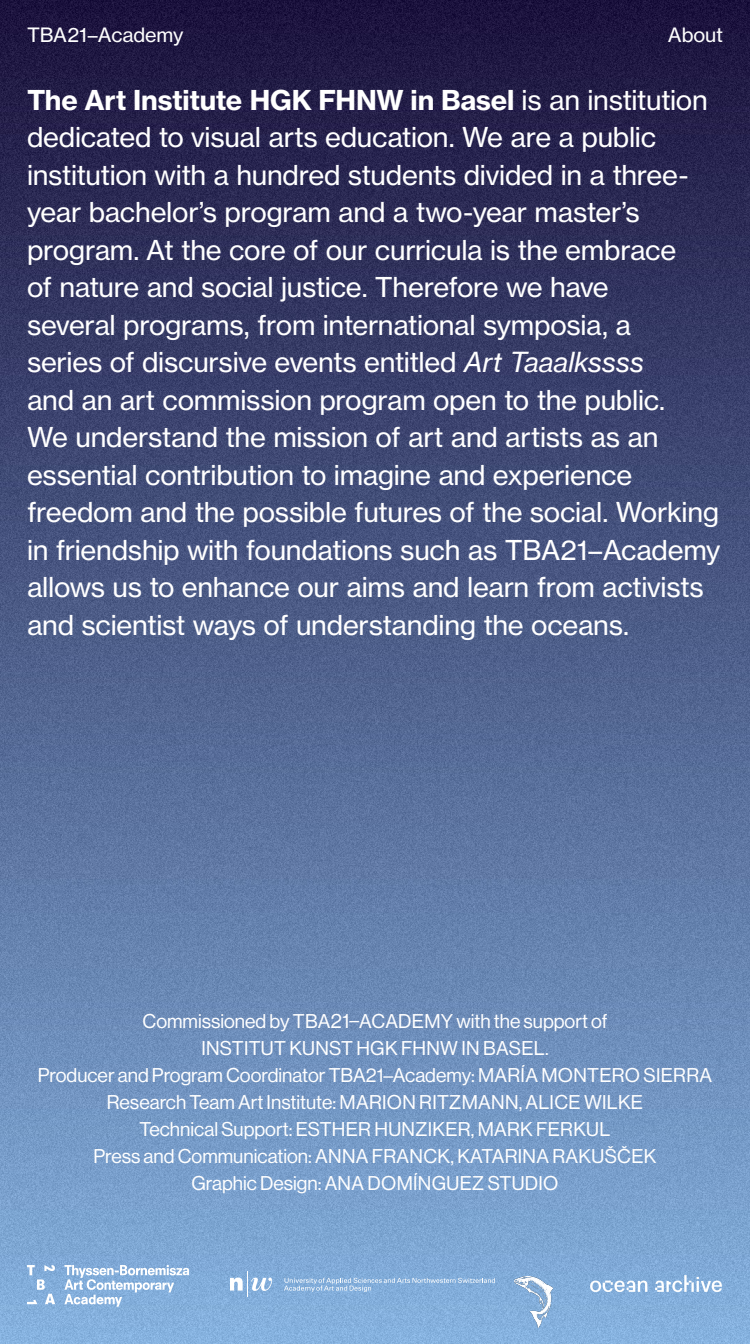
<style>
.page{position:relative;width:750px;height:1344px;background:#fff}
.page>*{position:absolute;margin:0;border:0;box-sizing:border-box;transform-origin:0 0}
.t1{font:27px/37.5px "N Haas Grotesk TX Pro 55 Rg";letter-spacing:-.01em;color:#fff}
.t2{font:19.5px/27px "N Haas Grotesk DS Pro 55 Rg";color:#fff;text-align:center}
.t3{font:19.5px "N Haas Grotesk TX Pro 55 Rg";letter-spacing:-.005em;color:#fff}
.s1{font-family:"N Haas Grotesk TX Pro 75 Bd"}
.s2{font-family:"N Haas Grotesk TX Pro";font-style:italic}
</style>
<div class="page">
<img style="left:0;top:0;width:750px;height:1344px">
<svg style="left:27px;top:1265px;width:162px;height:42px;background:#9ebfe2"></svg>
<svg style="left:230px;top:1272px;width:45px;height:25px"></svg>
<svg style="left:284px;top:1278px;width:211px;height:14px;background:#93b8de"></svg>
<img style="left:514px;top:1276px;width:39px;height:51px">
<img style="left:589px;top:1272px;width:134px;height:24px">
<p class="t3" style="left:27px;top:23px;width:158px">TBA21–Academy</p>
<p class="t3" style="left:668px;top:23px;width:57px">About</p>
<p class="t1" style="left:27px;top:81px;width:695px"><span class="s1">The Art Institute HGK FHNW in Basel</span> is an institution dedicated to visual arts education. We are a public institution with a hundred students divided in a three&shy;year bachelor’s program and a two-year master’s program. At the core of our curricula is the embrace<br>of nature and social justice. Therefore we have<br>several programs, from international symposia, a<br>series of discursive events entitled <span class="s2">Art Taaalkssss<br></span>and an art commission program open to the public.<br>We understand the mission of art and artists as an essential contribution to imagine and experience freedom and the possible futures of the social. Working in friendship with foundations such as TBA21–Academy allows us to enhance our aims and learn from activists and scientist ways of understanding the oceans.</p>
<p class="t2" style="left:143px;top:1007px;width:466px">Commissioned by TBA21–ACADEMY with the support of<br>INSTITUT KUNST HGK FHNW IN BASEL.</p>
<p class="t2" style="left:38px;top:1061px;width:676px">Producer and Program Coordinator TBA21–Academy: MARÍA MONTERO SIERRA<br>Research Team Art Institute: MARION RITZMANN, ALICE WILKE</p>
<p class="t2" style="left:93px;top:1115px;width:564px">Technical Support: ESTHER HUNZIKER, MARK FERKUL<br>Press and Communication: ANNA FRANCK, KATARINA RAKUŠČEK</p>
<p class="t2" style="left:191px;top:1169px;width:369px">Graphic Design: ANA DOMÍNGUEZ STUDIO</p>
</div>
